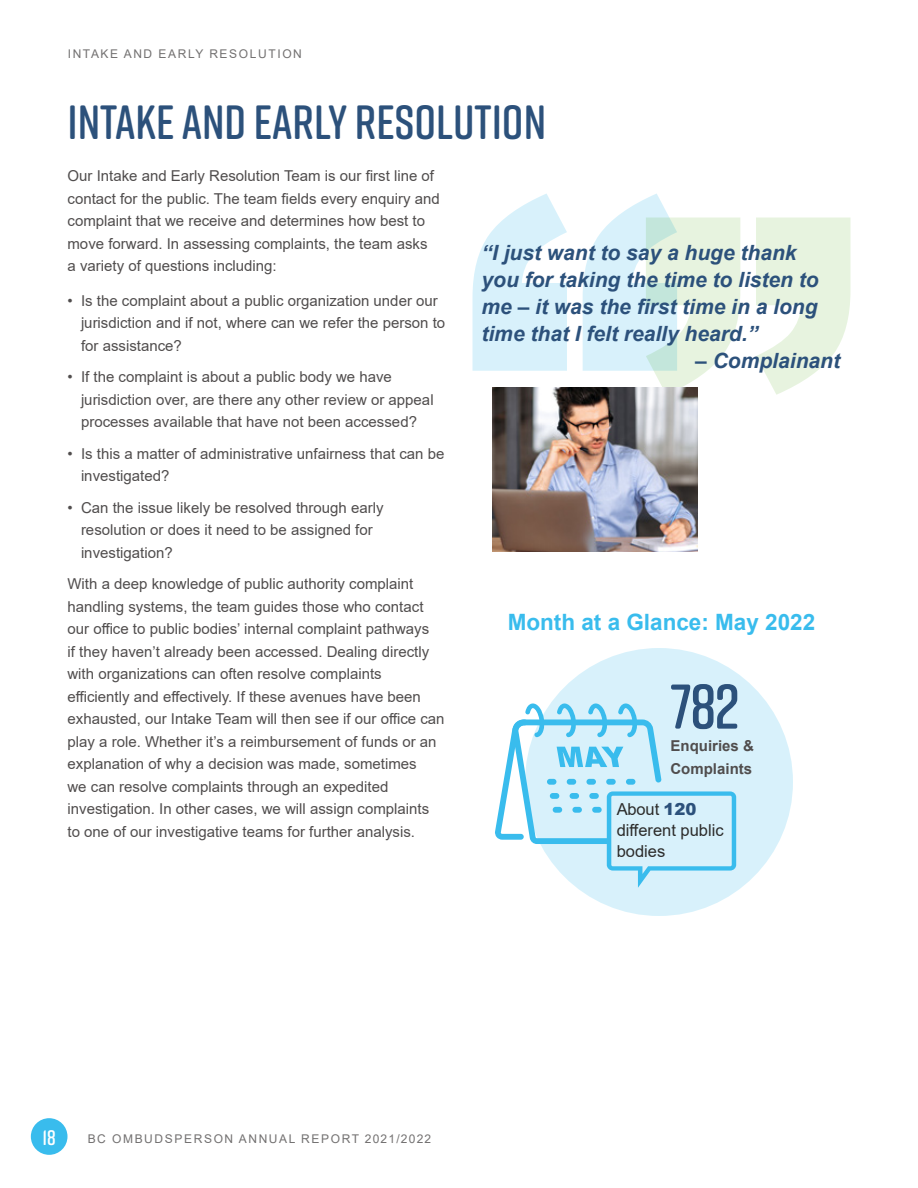
<style>
.page{position:relative;width:918px;height:1188px;background:#fff}
.page>*{position:absolute;margin:0;border:0;box-sizing:border-box;transform-origin:0 0}
.t1{font:600 63px "Rift Soft";color:#2c517b}
.t2{font:600 48px "Rift Soft";color:#2c517b}
.t3{font:700 22.5px "Arial";color:#39bced}
.t4{font:italic 700 21px/27px "Arial";color:#2c517b}
.t5{font:600 21px "Rift Soft";color:#fff}
.t6{font:16.5px/21px "Arial";color:#2c2c2b}
.t7{font:15px/22.5px "Arial";color:#504d4d}
.t8{font:700 15px/22.5px "Arial";color:#504d4d}
.t9{font:12px "Arial";letter-spacing:.135em;color:#737171}
.s1{font-weight:900;color:#2c517b}
</style>
<div class="page">
<div style="left:31px;top:1118px;width:37px;height:37px;background:#39bced;border-radius:50%"></div>
<div style="left:525px;top:648px;width:268px;height:268px;background:#d8f1fb;border-radius:50%"></div>
<svg style="left:472px;top:194px;width:379px;height:201px"></svg>
<img style="left:492px;top:387px;width:206px;height:165px">
<svg style="left:495px;top:704px;width:241px;height:184px"></svg>
<p class="t9" style="left:68px;top:46px;width:236px">INTAKE AND EARLY RESOLUTION</p>
<h2 class="t2" style="left:68px;top:88px;width:480px">INTAKE AND EARLY RESOLUTION</h2>
<p class="t7" style="left:68px;top:165px;width:374px">Our Intake and Early Resolution Team is our first line of contact for the public. The team fields every enquiry and complaint that we receive and determines how best to move forward. In assessing complaints, the team asks<br>a variety of questions including:</p>
<p class="t7" style="left:81px;top:289px;width:366px;text-indent:-14px">• Is the complaint about a public organization under our jurisdiction and if not, where can we refer the person to for assistance?</p>
<p class="t7" style="left:81px;top:366px;width:354px;text-indent:-14px">• If the complaint is about a public body we have jurisdiction over, are there any other review or appeal processes available that have not been accessed?</p>
<p class="t7" style="left:81px;top:442px;width:365px;text-indent:-14px">• Is this a matter of administrative unfairness that can be investigated?</p>
<p class="t7" style="left:81px;top:496px;width:304px;text-indent:-14px">• Can the issue likely be resolved through early resolution or does it need to be assigned for investigation?</p>
<p class="t7" style="left:68px;top:573px;width:379px">With a deep knowledge of public authority complaint handling systems, the team guides those who contact our office to public bodies’ internal complaint pathways<br>if they haven’t already been accessed. Dealing directly with organizations can often resolve complaints efficiently and effectively. If these avenues have been exhausted, our Intake Team will then see if our office can play a role. Whether it’s a reimbursement of funds or an explanation of why a decision was made, sometimes<br>we can resolve complaints through an expedited investigation. In other cases, we will assign complaints to one of our investigative teams for further analysis.</p>
<h3 class="t4" style="left:482px;top:240px;width:339px">“I just want to say a huge thank you for taking the time to listen to me – it was the first time in a long time that I felt really heard.”</h3>
<h3 class="t4" style="left:695px;top:348px;width:146px">– Complainant</h3>
<h3 class="t3" style="left:508px;top:606px;width:309px">Month at a Glance: May 2022</h3>
<h1 class="t1" style="left:670px;top:662px;width:70px">782</h1>
<p class="t8" style="left:670px;top:735px;width:85px">Enquiries &amp;<br>Complaints</p>
<p class="t6" style="left:617px;top:799px;width:108px">About <span class="s1">120 </span>different public bodies</p>
<h3 class="t5" style="left:42px;top:1122px;width:15px">18</h3>
<p class="t9" style="left:88px;top:1130px;width:345px">BC OMBUDSPERSON ANNUAL REPORT 2021/2022</p>
</div>
